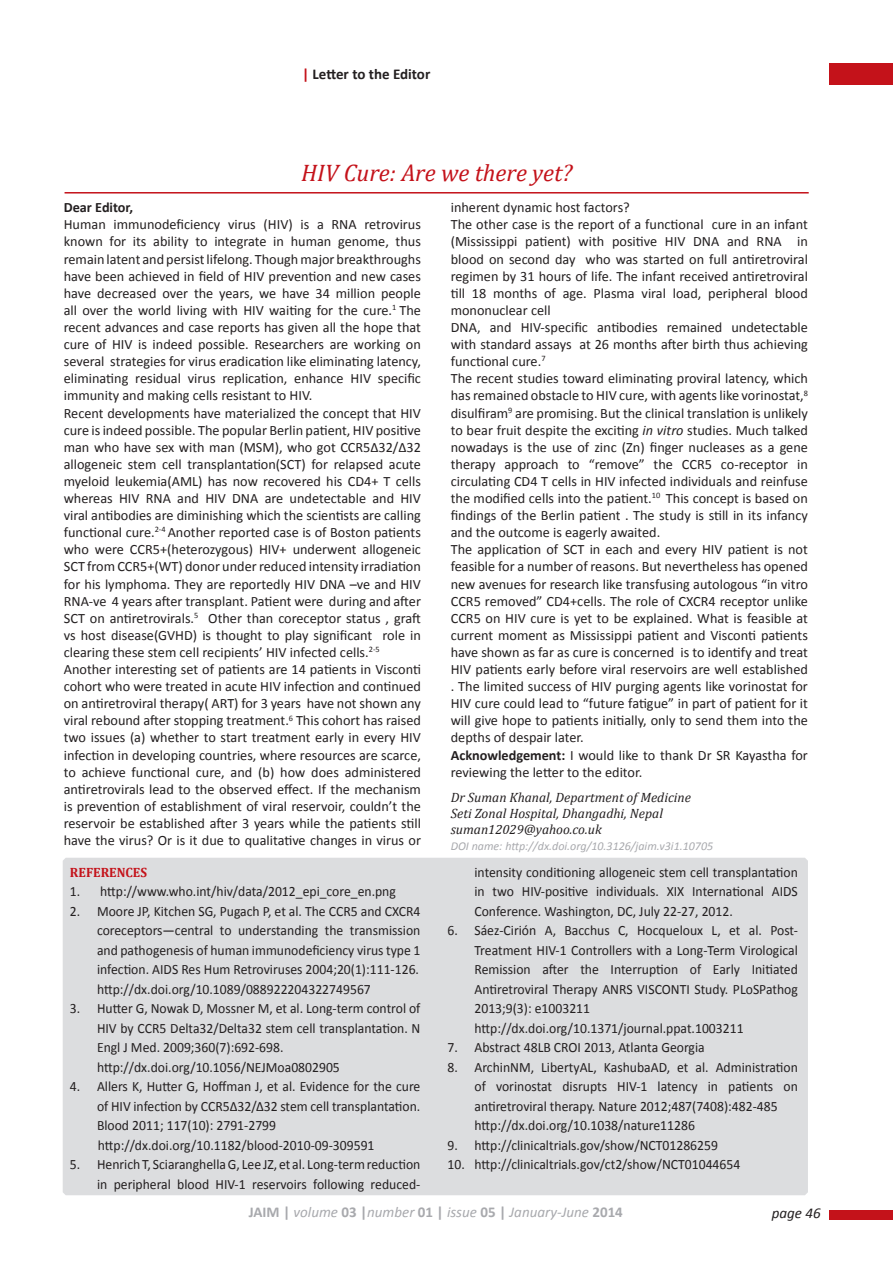
<style>
.page{position:relative;width:893px;height:1263px;background:#fff}
.page>*{position:absolute;margin:0;border:0;box-sizing:border-box;transform-origin:0 0}
.t1{font:italic 24px "Cambria";letter-spacing:-.005em;color:#c4121a}
.t2{font:italic 15px "Calibri";color:#a8a9ad}
.t3{font:700 15px "Calibri";color:#231f20}
.t4{font:italic 15px "Calibri";color:#231f20}
.t5{font:14.25px/17.1px "Calibri";color:#231f20}
.t6{font:14.25px/19.5px "Calibri";color:#231f20;scale:.96 1}
.t7{font:700 14.25px "Calibri";color:#231f20}
.t8{font:italic 13.5px/16.2px "Cambria";color:#231f20}
.t9{font:700 13.5px "Cambria";color:#c4121a;scale:.96 1}
.t10{font:italic 12px "Calibri";color:#a8a9ad}
.s1{color:#c4121a}
.s2{font-style:italic}
.s3{font-weight:700}
.s4{font-weight:700;font-style:normal}
</style>
<div class="page">
<div style="left:829px;top:64px;width:64px;height:21px;background:#c4121a"></div>
<div style="left:829px;top:1210px;width:64px;height:10px;background:#c4121a"></div>
<hr style="left:65px;top:192px;width:744px;height:2px;background:#c4121a">
<div style="left:63px;top:858px;width:745px;height:337px;background:#dcdddf"></div>
<p class="t3" style="left:302px;top:64px;width:130px"><span class="s1">|</span> Letter to the Editor</p>
<h1 class="t1" style="left:301px;top:156px;width:273px">HIV Cure: Are we there yet?</h1>
<p class="t7" style="left:64px;top:198px;width:71px">Dear Editor,</p>
<p class="t5" style="left:64px;top:216px;width:359px">Human immunodeficiency virus (HIV) is a RNA retrovirus known for its ability to integrate in human genome, thus remain latent and persist lifelong. Though major breakthroughs have been achieved in field of HIV prevention and new cases have decreased over the years, we have 34 million people all over the world living with HIV waiting for the cure.<sup>1</sup> The recent advances and case reports has given all the hope that cure of HIV is indeed possible. Researchers are working on several strategies for virus eradication like eliminating latency, eliminating residual virus replication, enhance HIV specific immunity and making cells resistant to HIV.<br>Recent developments have materialized the concept that HIV cure is indeed possible. The popular Berlin patient, HIV positive man who have sex with man (MSM), who got CCR5Δ32/Δ32 allogeneic stem cell transplantation(SCT) for relapsed acute myeloid leukemia(AML) has now recovered his CD4+ T cells whereas HIV RNA and HIV DNA are undetectable and HIV viral antibodies are diminishing which the scientists are calling functional cure.<sup>2-4</sup> Another reported case is of Boston patients who were CCR5+(heterozygous) HIV+ underwent allogeneic SCT from CCR5+(WT) donor under reduced intensity irradiation for his lymphoma. They are reportedly HIV DNA –ve and HIV RNA-ve 4 years after transplant. Patient were during and after SCT on antiretrovirals.<sup>5</sup> Other than coreceptor status , graft vs host disease(GVHD) is thought to play significant role in clearing these stem cell recipients’ HIV infected cells.<sup>2-5<br></sup>Another interesting set of patients are 14 patients in Visconti cohort who were treated in acute HIV infection and continued on antiretroviral therapy( ART) for 3 years have not shown any viral rebound after stopping treatment.<sup>6</sup> This cohort has raised two issues (a) whether to start treatment early in every HIV infection in developing countries, where resources are scarce, to achieve functional cure, and (b) how does administered antiretrovirals lead to the observed effect. If the mechanism is prevention of establishment of viral reservoir, couldn’t the reservoir be established after 3 years while the patients still have the virus? Or is it due to qualitative changes in virus or</p>
<p class="t9" style="left:70px;top:863px;width:81px">REFERENCES</p>
<p class="t6" style="left:70px;top:882px;width:341px">1. http://www.who.int/hiv/data/2012_epi_core_en.png</p>
<p class="t6" style="left:97px;top:901px;width:338px;text-align:justify;text-indent:-27px">2. Moore JP, Kitchen SG, Pugach P, et al. The CCR5 and CXCR4 coreceptors—central to understanding the transmission and pathogenesis of human immunodeficiency virus type 1 infection. AIDS Res Hum Retroviruses 2004;20(1):111-126. http://dx.doi.org/10.1089/088922204322749567</p>
<p class="t6" style="left:97px;top:999px;width:338px;text-indent:-27px">3. Hutter G, Nowak D, Mossner M, et al. Long-term control of HIV by CCR5 Delta32/Delta32 stem cell transplantation. N Engl J Med. 2009;360(7):692-698. http://dx.doi.org/10.1056/NEJMoa0802905</p>
<p class="t6" style="left:97px;top:1077px;width:338px;text-indent:-27px">4. Allers K, Hutter G, Hoffman J, et al. Evidence for the cure of HIV infection by CCR5Δ32/Δ32 stem cell transplantation.<br>Blood 2011; 117(10): 2791-2799 http://dx.doi.org/10.1182/blood-2010-09-309591</p>
<p class="t6" style="left:70px;top:1155px;width:367px;text-align:right">5. Henrich T, Sciaranghella G, Lee JZ, et al. Long-term reduction in peripheral blood HIV-1 reservoirs following reduced-</p>
<p class="t5" style="left:451px;top:199px;width:359px">inherent dynamic host factors?<br>The other case is the report of a functional cure in an infant (Mississippi patient) with positive HIV DNA and RNA in blood on second day who was started on full antiretroviral regimen by 31 hours of life. The infant received antiretroviral till 18 months of age. Plasma viral load, peripheral blood mononuclear cell<br>DNA, and HIV-specific antibodies remained undetectable with standard assays at 26 months after birth thus achieving functional cure.<sup>7<br></sup>The recent studies toward eliminating proviral latency, which has remained obstacle to HIV cure, with agents like vorinostat,<sup>8 </sup>disulfiram<sup>9</sup> are promising. But the clinical translation is unlikely to bear fruit despite the exciting <span class="s2">in vitro</span> studies. Much talked nowadays is the use of zinc (Zn) finger nucleases as a gene therapy approach to “remove” the CCR5 co-receptor in circulating CD4 T cells in HIV infected individuals and reinfuse the modified cells into the patient.<sup>10</sup> This concept is based on findings of the Berlin patient . The study is still in its infancy and the outcome is eagerly awaited.<br>The application of SCT in each and every HIV patient is not feasible for a number of reasons. But nevertheless has opened new avenues for research like transfusing autologous “in vitro CCR5 removed” CD4+cells. The role of CXCR4 receptor unlike CCR5 on HIV cure is yet to be explained. What is feasible at current moment as Mississippi patient and Visconti patients have shown as far as cure is concerned is to identify and treat HIV patients early before viral reservoirs are well established . The limited success of HIV purging agents like vorinostat for HIV cure could lead to “future fatigue” in part of patient for it will give hope to patients initially, only to send them into the depths of despair later.<br><span class="s3">Acknowledgement:</span> I would like to thank Dr SR Kayastha for reviewing the letter to the editor.</p>
<p class="t8" style="left:451px;top:788px;width:242px">Dr Suman Khanal, Department of Medicine<br>Seti Zonal Hospital, Dhangadhi, Nepal suman12029@yahoo.co.uk</p>
<p class="t10" style="left:451px;top:838px;width:264px">DOI name: http://dx.doi.org/10.3126/jaim.v3i1.10705</p>
<p class="t6" style="left:474px;top:862px;width:338px;text-align:justify">intensity conditioning allogeneic stem cell transplantation in two HIV-positive individuals. XIX International AIDS Conference. Washington, DC, July 22-27, 2012.</p>
<p class="t6" style="left:474px;top:921px;width:338px;text-indent:-27px">6. Sáez-Cirión A, Bacchus C, Hocqueloux L, et al. Post-Treatment HIV-1 Controllers with a Long-Term Virological Remission after the Interruption of Early Initiated Antiretroviral Therapy ANRS VISCONTI Study. PLoSPathog 2013;9(3): e1003211 http://dx.doi.org/10.1371/journal.ppat.1003211</p>
<p class="t6" style="left:447px;top:1038px;width:269px">7. Abstract 48LB CROI 2013, Atlanta Georgia</p>
<p class="t6" style="left:474px;top:1057px;width:338px;text-indent:-27px">8. ArchinNM, LibertyAL, KashubaAD, et al. Administration of vorinostat disrupts HIV-1 latency in patients on antiretroviral therapy. Nature 2012;487(7408):482-485 http://dx.doi.org/10.1038/nature11286</p>
<p class="t6" style="left:447px;top:1135px;width:283px">9. http://clinicaltrials.gov/show/NCT01286259</p>
<p class="t6" style="left:447px;top:1155px;width:307px">10. http://clinicaltrials.gov/ct2/show/NCT01044654</p>
<p class="t2" style="left:249px;top:1201px;width:375px"><span class="s4">JAIM |</span> volume <span class="s4">03 |</span>number <span class="s4">01 |</span> issue <span class="s4">05 |</span> January-June <span class="s4">2014</span></p>
<p class="t4" style="left:772px;top:1203px;width:50px">page 46</p>
</div>
